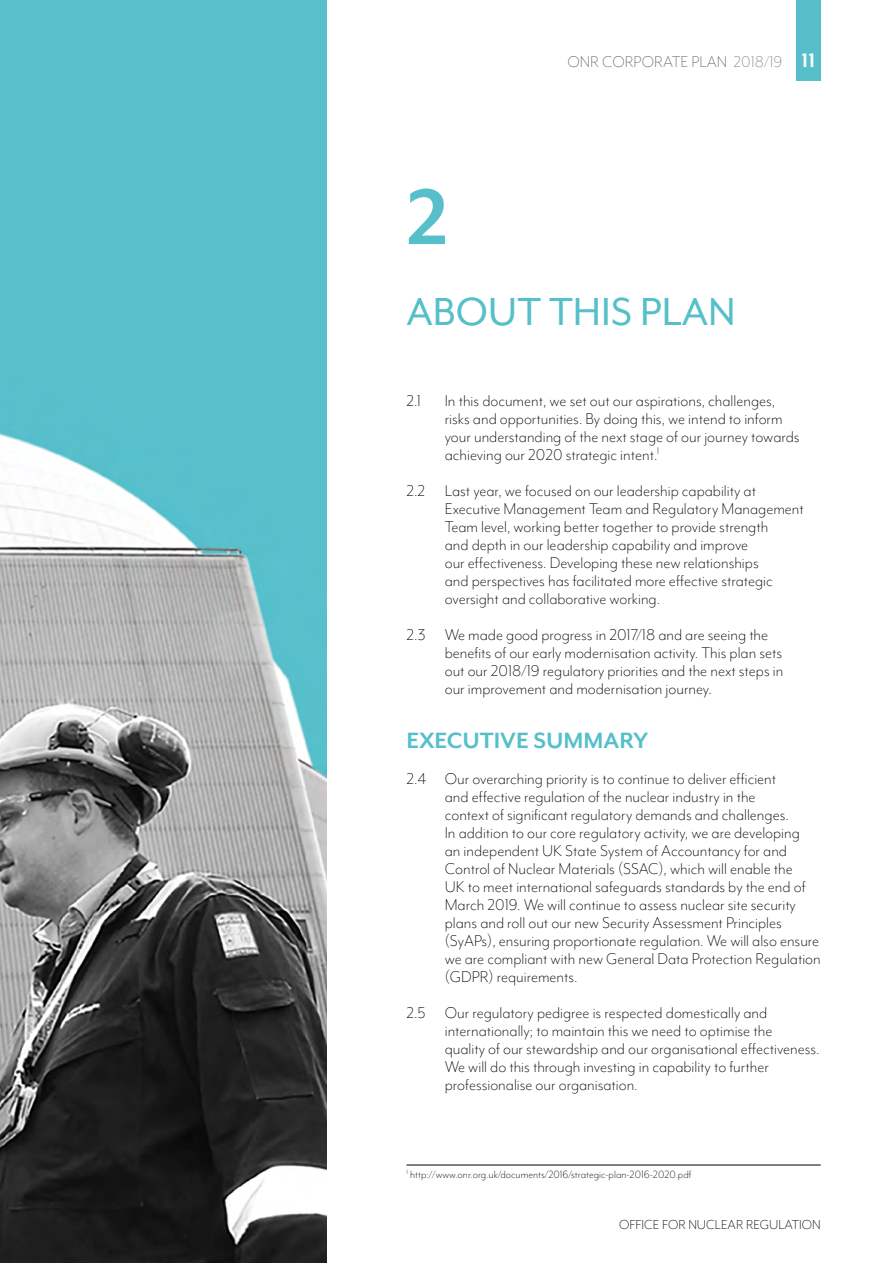
<style>
.page{position:relative;width:893px;height:1263px;background:#fff}
.page>*{position:absolute;margin:0;border:0;box-sizing:border-box;transform-origin:0 0}
.Number{font:700 90px "Mr Eaves Mod OT";color:#56bfca}
.t1{font:45px "Mr Eaves Mod OT";color:#56bfca}
.Sub-heading_A{font:700 25.5px "Mr Eaves Mod OT";color:#56bfca}
.t2{font:700 22.5px "Mr Eaves Mod OT";color:#fff}
.t3{font:300 18px/18px "Mr Eaves Mod OT";color:#000}
.t4{font:300 18px "Mr Eaves Mod OT";color:#696a6f}
.t5{font:300 15px "Mr Eaves Mod OT";color:#000}
.footnote{font:300 12px "Mr Eaves Mod OT";color:#000}
.s1{color:#848589}
</style>
<div class="page">
<img style="left:0;top:0;width:327px;height:1263px">
<div style="left:796px;top:0;width:25px;height:81px;background:#56bfca"></div>
<hr style="left:406px;top:1165px;width:415px;height:1px;background:#000">
<p class="t4" style="left:567px;top:52px;width:216px">ONR CORPORATE PLAN <span class="s1">2018/19</span></p>
<p class="t2" style="left:802px;top:48px;width:15px">11</p>
<p class="Number" style="left:406px;top:168px;width:44px">2</p>
<p class="t1" style="left:406px;top:287px;width:331px">ABOUT THIS PLAN</p>
<p class="t3" style="left:406px;top:392px;width:16px">2.1</p>
<p class="t3" style="left:445px;top:392px;width:356px">In this document, we set out our aspirations, challenges, risks and opportunities. By doing this, we intend to inform your understanding of the next stage of our journey towards achieving our 2020 strategic intent.<sup>1</sup></p>
<p class="t3" style="left:445px;top:482px;width:361px;text-indent:-38px">2.2 Last year, we focused on our leadership capability at Executive Management Team and Regulatory Management Team level, working better together to provide strength<br>and depth in our leadership capability and improve<br>our effectiveness. Developing these new relationships<br>and perspectives has facilitated more effective strategic oversight and collaborative working.</p>
<p class="t3" style="left:445px;top:626px;width:340px;text-indent:-38px">2.3 We made good progress in 2017/18 and are seeing the benefits of our early modernisation activity. This plan sets out our 2018/19 regulatory priorities and the next steps in our improvement and modernisation journey.</p>
<p class="Sub-heading_A" style="left:406px;top:727px;width:243px">EXECUTIVE SUMMARY</p>
<p class="t3" style="left:445px;top:770px;width:377px;text-indent:-38px">2.4 Our overarching priority is to continue to deliver efficient<br>and effective regulation of the nuclear industry in the<br>context of significant regulatory demands and challenges.<br>In addition to our core regulatory activity, we are developing<br>an independent UK State System of Accountancy for and Control of Nuclear Materials (SSAC), which will enable the<br>UK to meet international safeguards standards by the end of March 2019. We will continue to assess nuclear site security plans and roll out our new Security Assessment Principles (SyAPs), ensuring proportionate regulation. We will also ensure we are compliant with new General Data Protection Regulation (GDPR) requirements.</p>
<p class="t3" style="left:445px;top:1004px;width:376px;text-indent:-38px">2.5 Our regulatory pedigree is respected domestically and internationally; to maintain this we need to optimise the<br>quality of our stewardship and our organisational effectiveness.<br>We will do this through investing in capability to further professionalise our organisation.</p>
<p class="footnote" style="left:406px;top:1168px;width:286px"><sup>1</sup> http://www.onr.org.uk/documents/2016/strategic-plan-2016-2020.pdf</p>
<p class="t5" style="left:619px;top:1216px;width:203px">OFFICE FOR NUCLEAR REGULATION</p>
</div>
